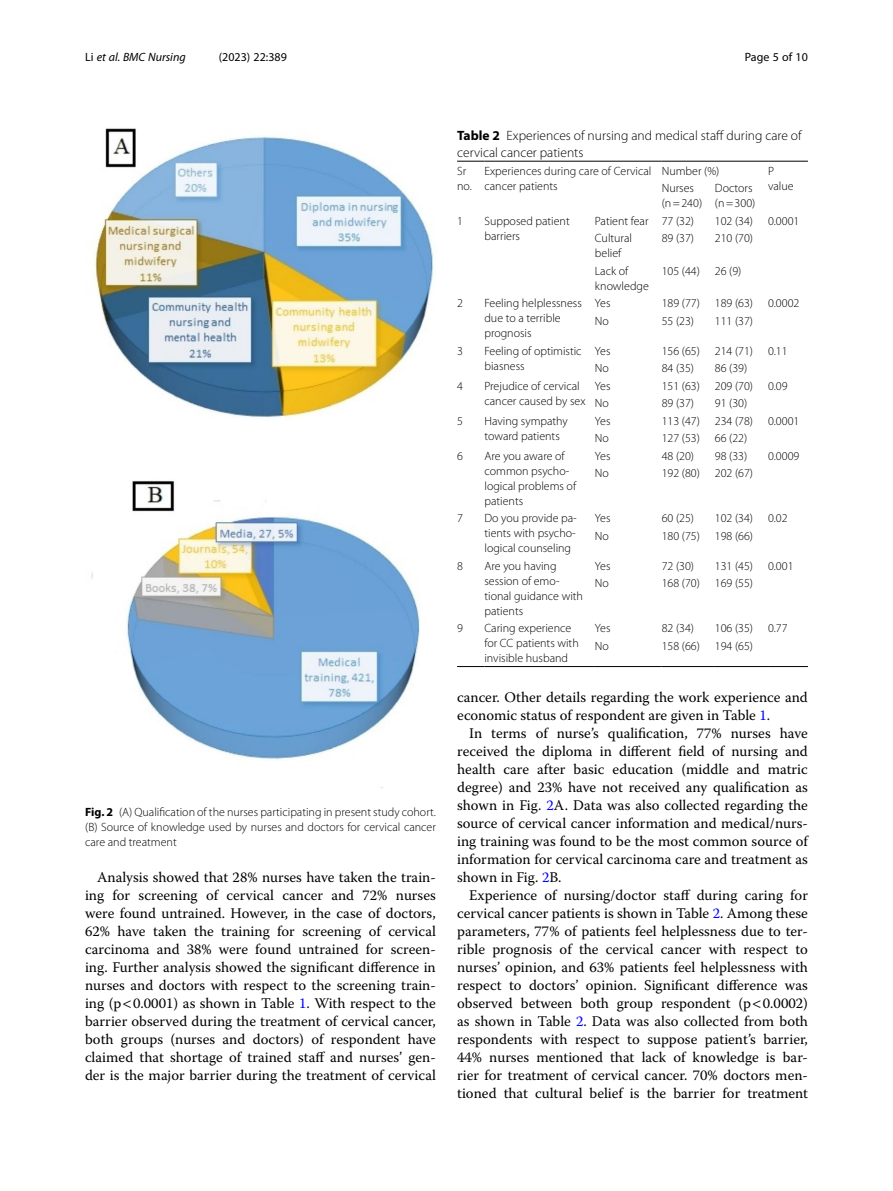
<style>
.page{position:relative;width:893px;height:1191px;background:#fff}
.page>*{position:absolute;margin:0;border:0;box-sizing:border-box;transform-origin:0 0}
.Body_Text_Indent{font:14.7px/18px "Warnock Pro";color:#000;text-align:justify}
.Table_Caption{font:300 13.5px/16.5px "Myriad Pro";color:#000}
.Table_Body{font:300 12px/15px "Myriad Pro";color:#000}
.Figure_Caption{font:300 12px/15px "Myriad Pro";color:#000;text-align:justify}
.t1{font:12px "Myriad Pro";color:#000}
.t2{font:italic 12px "Myriad Pro";color:#000}
.s1{font-style:normal}
.s2{font-weight:700}
.s3{color:#00f}
</style>
<div class="page">
<hr style="left:484px;top:161px;width:111px;height:1px;background:#000">
<hr style="left:595px;top:161px;width:67px;height:1px;background:#000">
<hr style="left:662px;top:161px;width:53px;height:1px;background:#000">
<hr style="left:715px;top:161px;width:53px;height:1px;background:#000">
<hr style="left:768px;top:161px;width:40px;height:1px;background:#000">
<svg style="left:457px;top:666px;width:27px;height:1px"></svg>
<hr style="left:484px;top:666px;width:111px;height:1px;background:#000">
<hr style="left:768px;top:666px;width:40px;height:1px;background:#000">
<hr style="left:595px;top:666px;width:67px;height:1px;background:#000">
<hr style="left:662px;top:666px;width:53px;height:1px;background:#000">
<hr style="left:715px;top:666px;width:53px;height:1px;background:#000">
<svg style="left:457px;top:161px;width:27px;height:1px"></svg>
<img style="left:91px;top:128px;width:343px;height:660px">
<p class="t2" style="left:85px;top:50px;width:102px"><span class="s1">Li</span> et al. BMC Nursing</p>
<p class="t1" style="left:219px;top:50px;width:70px">(2023) 22:389</p>
<p class="t1" style="left:745px;top:50px;width:65px">Page 5 of 10</p>
<p class="Table_Caption" style="left:457px;top:128px;width:346px"><span class="s2">Table 2</span> Experiences of nursing and medical staff during care of cervical cancer patients</p>
<p class="Table_Body" style="left:457px;top:163px;width:16px">Sr no.</p>
<p class="Table_Body" style="left:484px;top:163px;width:169px">Experiences during care of Cervical cancer patients</p>
<p class="Table_Body" style="left:662px;top:163px;width:59px">Number (%)</p>
<p class="Table_Body" style="left:768px;top:163px;width:8px">P</p>
<p class="Table_Body" style="left:662px;top:181px;width:34px">Nurses</p>
<p class="Table_Body" style="left:768px;top:178px;width:27px">value</p>
<p class="Table_Body" style="left:662px;top:196px;width:42px">(n=240)</p>
<p class="Table_Body" style="left:715px;top:181px;width:39px">Doctors</p>
<p class="Table_Body" style="left:715px;top:196px;width:42px">(n=300)</p>
<p class="Table_Body" style="left:457px;top:213px;width:7px">1</p>
<p class="Table_Body" style="left:484px;top:213px;width:87px">Supposed patient barriers</p>
<p class="Table_Body" style="left:595px;top:213px;width:55px">Patient fear</p>
<p class="Table_Body" style="left:662px;top:213px;width:34px">77 (32)</p>
<p class="Table_Body" style="left:715px;top:213px;width:40px">102 (34)</p>
<p class="Table_Body" style="left:768px;top:213px;width:33px">0.0001</p>
<p class="Table_Body" style="left:595px;top:231px;width:39px">Cultural belief</p>
<p class="Table_Body" style="left:662px;top:231px;width:34px">89 (37)</p>
<p class="Table_Body" style="left:715px;top:231px;width:40px">210 (70)</p>
<p class="Table_Body" style="left:595px;top:263px;width:55px">Lack of knowledge</p>
<p class="Table_Body" style="left:662px;top:263px;width:40px">105 (44)</p>
<p class="Table_Body" style="left:715px;top:263px;width:28px">26 (9)</p>
<p class="Table_Body" style="left:457px;top:296px;width:7px">2</p>
<p class="Table_Body" style="left:484px;top:296px;width:99px">Feeling helplessness due to a terrible prognosis</p>
<p class="Table_Body" style="left:595px;top:296px;width:17px">Yes</p>
<p class="Table_Body" style="left:662px;top:296px;width:40px">189 (77)</p>
<p class="Table_Body" style="left:715px;top:296px;width:40px">189 (63)</p>
<p class="Table_Body" style="left:768px;top:296px;width:33px">0.0002</p>
<p class="Table_Body" style="left:595px;top:313px;width:16px">No</p>
<p class="Table_Body" style="left:662px;top:313px;width:34px">55 (23)</p>
<p class="Table_Body" style="left:715px;top:313px;width:40px">111 (37)</p>
<p class="Table_Body" style="left:457px;top:343px;width:7px">3</p>
<p class="Table_Body" style="left:484px;top:343px;width:99px">Feeling of optimistic biasness</p>
<p class="Table_Body" style="left:595px;top:343px;width:17px">Yes</p>
<p class="Table_Body" style="left:662px;top:343px;width:40px">156 (65)</p>
<p class="Table_Body" style="left:715px;top:343px;width:40px">214 (71)</p>
<p class="Table_Body" style="left:768px;top:343px;width:21px">0.11</p>
<p class="Table_Body" style="left:595px;top:361px;width:16px">No</p>
<p class="Table_Body" style="left:662px;top:361px;width:34px">84 (35)</p>
<p class="Table_Body" style="left:715px;top:361px;width:34px">86 (39)</p>
<p class="Table_Body" style="left:457px;top:378px;width:7px">4</p>
<p class="Table_Body" style="left:484px;top:378px;width:103px">Prejudice of cervical cancer caused by sex</p>
<p class="Table_Body" style="left:595px;top:378px;width:17px">Yes</p>
<p class="Table_Body" style="left:662px;top:378px;width:40px">151 (63)</p>
<p class="Table_Body" style="left:715px;top:378px;width:40px">209 (70)</p>
<p class="Table_Body" style="left:768px;top:378px;width:21px">0.09</p>
<p class="Table_Body" style="left:595px;top:396px;width:16px">No</p>
<p class="Table_Body" style="left:662px;top:396px;width:34px">89 (37)</p>
<p class="Table_Body" style="left:715px;top:396px;width:34px">91 (30)</p>
<p class="Table_Body" style="left:457px;top:413px;width:7px">5</p>
<p class="Table_Body" style="left:484px;top:413px;width:85px">Having sympathy toward patients</p>
<p class="Table_Body" style="left:595px;top:413px;width:17px">Yes</p>
<p class="Table_Body" style="left:662px;top:413px;width:40px">113 (47)</p>
<p class="Table_Body" style="left:715px;top:413px;width:40px">234 (78)</p>
<p class="Table_Body" style="left:768px;top:413px;width:33px">0.0001</p>
<p class="Table_Body" style="left:595px;top:431px;width:16px">No</p>
<p class="Table_Body" style="left:662px;top:431px;width:40px">127 (53)</p>
<p class="Table_Body" style="left:715px;top:431px;width:34px">66 (22)</p>
<p class="Table_Body" style="left:457px;top:448px;width:7px">6</p>
<p class="Table_Body" style="left:484px;top:448px;width:93px">Are you aware of common psycho&shy;logical problems of patients</p>
<p class="Table_Body" style="left:595px;top:448px;width:17px">Yes</p>
<p class="Table_Body" style="left:662px;top:448px;width:34px">48 (20)</p>
<p class="Table_Body" style="left:715px;top:448px;width:34px">98 (33)</p>
<p class="Table_Body" style="left:768px;top:448px;width:33px">0.0009</p>
<p class="Table_Body" style="left:595px;top:466px;width:16px">No</p>
<p class="Table_Body" style="left:662px;top:466px;width:40px">192 (80)</p>
<p class="Table_Body" style="left:715px;top:466px;width:40px">202 (67)</p>
<p class="Table_Body" style="left:457px;top:511px;width:7px">7</p>
<p class="Table_Body" style="left:484px;top:511px;width:94px;text-align:justify">Do you provide pa&shy;tients with psycho&shy;logical counseling</p>
<p class="Table_Body" style="left:595px;top:511px;width:17px">Yes</p>
<p class="Table_Body" style="left:662px;top:511px;width:34px">60 (25)</p>
<p class="Table_Body" style="left:715px;top:511px;width:40px">102 (34)</p>
<p class="Table_Body" style="left:768px;top:511px;width:21px">0.02</p>
<p class="Table_Body" style="left:595px;top:528px;width:16px">No</p>
<p class="Table_Body" style="left:662px;top:528px;width:40px">180 (75)</p>
<p class="Table_Body" style="left:715px;top:528px;width:40px">198 (66)</p>
<p class="Table_Body" style="left:457px;top:558px;width:7px">8</p>
<p class="Table_Body" style="left:484px;top:558px;width:100px">Are you having session of emo&shy;tional guidance with patients</p>
<p class="Table_Body" style="left:595px;top:558px;width:17px">Yes</p>
<p class="Table_Body" style="left:662px;top:558px;width:34px">72 (30)</p>
<p class="Table_Body" style="left:715px;top:558px;width:40px">131 (45)</p>
<p class="Table_Body" style="left:768px;top:558px;width:27px">0.001</p>
<p class="Table_Body" style="left:595px;top:576px;width:16px">No</p>
<p class="Table_Body" style="left:662px;top:576px;width:40px">168 (70)</p>
<p class="Table_Body" style="left:715px;top:576px;width:40px">169 (55)</p>
<p class="Figure_Caption" style="left:85px;top:804px;width:352px"><span class="s2">Fig. 2</span> (A) Qualification of the nurses participating in present study cohort. (B) Source of knowledge used by nurses and doctors for cervical cancer care and treatment</p>
<p class="Body_Text_Indent" style="left:85px;top:868px;width:352px;text-indent:12px">Analysis showed that 28% nurses have taken the train&shy;ing for screening of cervical cancer and 72% nurses were found untrained. However, in the case of doctors, 62% have taken the training for screening of cervical carcinoma and 38% were found untrained for screen&shy;ing. Further analysis showed the significant difference in nurses and doctors with respect to the screening train&shy;ing (p 0.0001) as shown in Table <span class="s3">1</span>. With respect to the barrier observed during the treatment of cervical cancer, both groups (nurses and doctors) of respondent have claimed that shortage of trained staff and nurses’ gen&shy;der is the major barrier during the treatment of cervical</p>
<p class="Table_Body" style="left:457px;top:621px;width:7px">9</p>
<p class="Table_Body" style="left:484px;top:621px;width:96px">Caring experience for CC patients with invisible husband</p>
<p class="Table_Body" style="left:595px;top:621px;width:17px">Yes</p>
<p class="Table_Body" style="left:662px;top:621px;width:34px">82 (34)</p>
<p class="Table_Body" style="left:715px;top:621px;width:40px">106 (35)</p>
<p class="Table_Body" style="left:768px;top:621px;width:21px">0.77</p>
<p class="Table_Body" style="left:595px;top:638px;width:16px">No</p>
<p class="Table_Body" style="left:662px;top:638px;width:40px">158 (66)</p>
<p class="Table_Body" style="left:715px;top:638px;width:40px">194 (65)</p>
<p class="Body_Text_Indent" style="left:457px;top:688px;width:352px">cancer. Other details regarding the work experience and economic status of respondent are given in Table <span class="s3">1</span>.</p>
<p class="Body_Text_Indent" style="left:457px;top:724px;width:352px;text-indent:12px">In terms of nurse’s qualification, 77% nurses have received the diploma in different field of nursing and health care after basic education (middle and matric degree) and 23% have not received any qualification as shown in Fig. <span class="s3">2</span>A. Data was also collected regarding the source of cervical cancer information and medical/nurs&shy;ing training was found to be the most common source of information for cervical carcinoma care and treatment as shown in Fig. <span class="s3">2</span>B.</p>
<p class="Body_Text_Indent" style="left:457px;top:886px;width:352px;text-indent:12px">Experience of nursing/doctor staff during caring for cervical cancer patients is shown in Table <span class="s3">2</span>. Among these parameters, 77% of patients feel helplessness due to ter&shy;rible prognosis of the cervical cancer with respect to nurses’ opinion, and 63% patients feel helplessness with respect to doctors’ opinion. Significant difference was observed between both group respondent (p 0.0002) as shown in Table <span class="s3">2</span>. Data was also collected from both respondents with respect to suppose patient’s barrier, 44% nurses mentioned that lack of knowledge is bar&shy;rier for treatment of cervical cancer. 70% doctors men&shy;tioned that cultural belief is the barrier for treatment</p>
</div>
